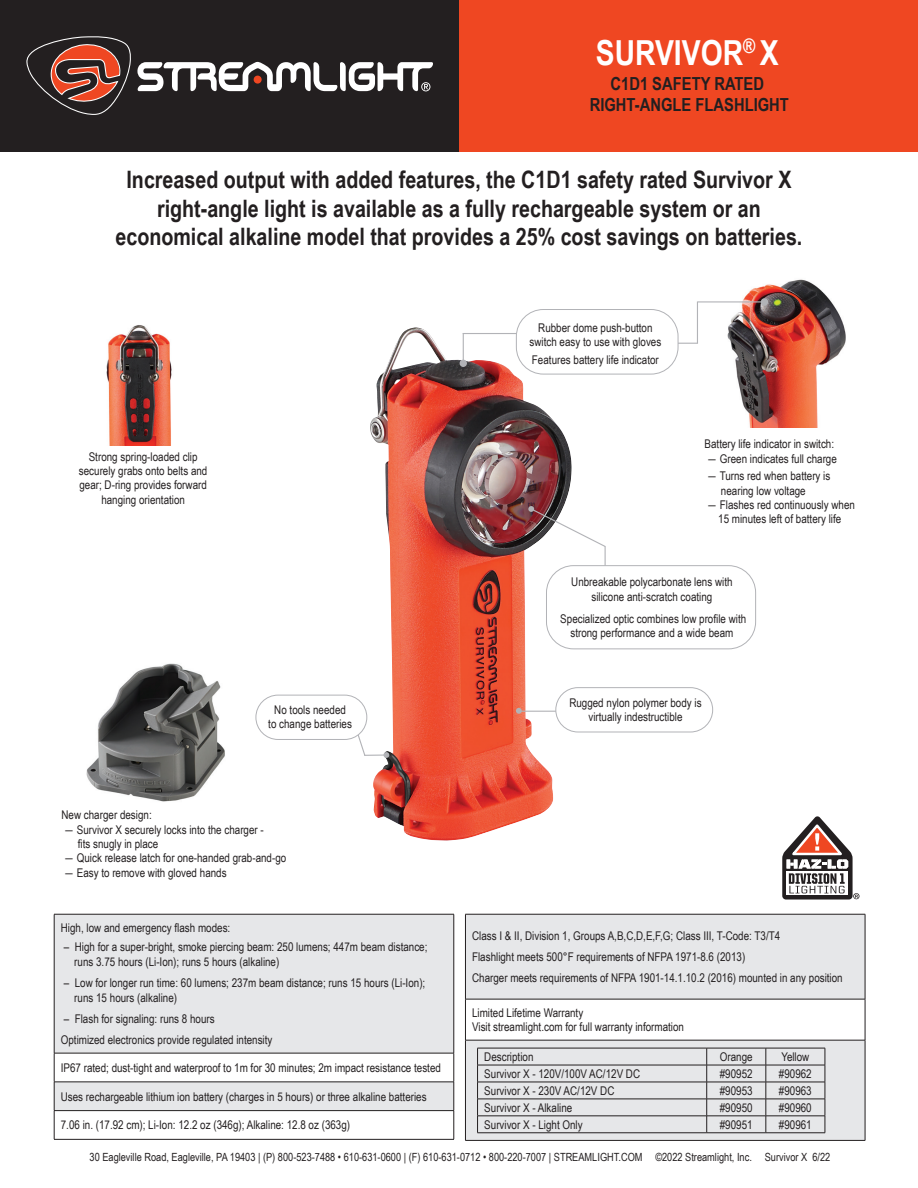
<style>
.page{position:relative;width:918px;height:1188px;background:#fff}
.page>*{position:absolute;margin:0;border:0;box-sizing:border-box;transform-origin:0 0}
.t1{font:700 34.5px "Arial Narrow";color:#fff}
.t2{font:700 24px/28.5px "Arial Narrow";color:#231f20;text-align:center}
.t3{font:700 18px/21px "Arial Narrow";color:#231f20;text-align:center}
.t4{font:12px/14.4px "Arial Narrow";color:#231f20}
.t5{font:11.25px "Arial Narrow";color:#231f20}
</style>
<div class="page">
<img style="left:370px;top:327px;width:202px;height:514px">
<div style="left:459px;top:0;width:459px;height:151px;background:#ef4722"></div>
<div style="left:0;top:0;width:459px;height:151px;background:#231f20"></div>
<svg style="left:26px;top:36px;width:407px;height:79px"></svg>
<svg style="left:55px;top:915px;width:399px;height:195px;background:#e8e9eb"></svg>
<hr style="left:54px;top:1053px;width:400px;height:1px;background:#231f20">
<hr style="left:54px;top:1082px;width:400px;height:1px;background:#231f20">
<hr style="left:54px;top:1110px;width:400px;height:1px;background:#231f20">
<svg style="left:54px;top:1053px;width:1px;height:86px"></svg>
<svg style="left:454px;top:1053px;width:1px;height:86px"></svg>
<hr style="left:54px;top:1139px;width:400px;height:1px;background:#231f20">
<hr style="left:54px;top:914px;width:400px;height:1px;background:#231f20">
<hr style="left:54px;top:914px;width:1px;height:139px;background:#231f20">
<hr style="left:454px;top:914px;width:1px;height:139px;background:#231f20">
<svg style="left:466px;top:915px;width:399px;height:225px;fill:#e6e7e9"></svg>
<hr style="left:465px;top:914px;width:400px;height:1px;background:#231f20">
<hr style="left:465px;top:914px;width:1px;height:85px;background:#231f20">
<hr style="left:865px;top:914px;width:1px;height:85px;background:#231f20">
<hr style="left:465px;top:999px;width:400px;height:1px;background:#231f20">
<hr style="left:465px;top:999px;width:1px;height:41px;background:#231f20">
<hr style="left:865px;top:999px;width:1px;height:41px;background:#231f20">
<hr style="left:465px;top:1040px;width:400px;height:1px;background:#231f20">
<hr style="left:465px;top:1040px;width:1px;height:100px;background:#231f20">
<hr style="left:865px;top:1040px;width:1px;height:100px;background:#231f20">
<hr style="left:465px;top:1140px;width:400px;height:1px;background:#231f20">
<svg style="left:782px;top:816px;width:78px;height:84px"></svg>
<img style="left:722px;top:279px;width:124px;height:148px">
<hr style="left:477px;top:1048px;width:230px;height:1px;background:#231f20">
<hr style="left:707px;top:1048px;width:59px;height:1px;background:#231f20">
<hr style="left:766px;top:1048px;width:59px;height:1px;background:#231f20">
<hr style="left:477px;top:1065px;width:230px;height:1px;background:#231f20">
<hr style="left:707px;top:1065px;width:59px;height:1px;background:#231f20">
<hr style="left:766px;top:1065px;width:59px;height:1px;background:#231f20">
<hr style="left:477px;top:1082px;width:230px;height:1px;background:#231f20">
<hr style="left:707px;top:1082px;width:59px;height:1px;background:#231f20">
<hr style="left:766px;top:1082px;width:59px;height:1px;background:#231f20">
<hr style="left:477px;top:1099px;width:230px;height:1px;background:#231f20">
<hr style="left:707px;top:1099px;width:59px;height:1px;background:#231f20">
<hr style="left:766px;top:1099px;width:59px;height:1px;background:#231f20">
<hr style="left:477px;top:1116px;width:230px;height:1px;background:#231f20">
<svg style="left:477px;top:1048px;width:1px;height:85px"></svg>
<hr style="left:707px;top:1116px;width:59px;height:1px;background:#231f20">
<svg style="left:706px;top:1048px;width:1px;height:85px"></svg>
<hr style="left:766px;top:1116px;width:59px;height:1px;background:#231f20">
<svg style="left:766px;top:1048px;width:1px;height:85px"></svg>
<svg style="left:825px;top:1048px;width:1px;height:85px"></svg>
<hr style="left:477px;top:1133px;width:230px;height:1px;background:#231f20">
<hr style="left:707px;top:1133px;width:59px;height:1px;background:#231f20">
<hr style="left:766px;top:1133px;width:59px;height:1px;background:#231f20">
<img style="left:106px;top:325px;width:66px;height:121px">
<svg style="left:528px;top:506px;width:77px;height:42px"></svg>
<hr style="left:605px;top:546px;width:1px;height:39px;background:#b2b3b7">
<div style="left:546px;top:566px;width:210px;height:83px;background:#fff;border-radius:27px"></div>
<div style="left:546px;top:565px;width:210px;height:84px;border:1px solid #b2b3b7;border-radius:27px"></div>
<hr style="left:644px;top:343px;width:54px;height:1px;background:#b2b3b7">
<div style="left:761px;top:298px;width:7px;height:8px;border:2px solid #b2b3b7;border-radius:50%"></div>
<hr style="left:698px;top:301px;width:64px;height:1px;background:#b2b3b7">
<hr style="left:697px;top:302px;width:1px;height:41px;background:#b2b3b7">
<hr style="left:463px;top:333px;width:54px;height:1px;background:#b2b3b7">
<div style="left:460px;top:360px;width:7px;height:7px;border:2px solid #b2b3b7;border-radius:50%"></div>
<svg style="left:460px;top:333px;width:6px;height:33px"></svg>
<div style="left:516px;top:310px;width:162px;height:64px;background:#fff;border-radius:27px"></div>
<div style="left:516px;top:309px;width:162px;height:65px;border:1px solid #b2b3b7;border-radius:27px"></div>
<img style="left:86px;top:663px;width:139px;height:139px">
<hr style="left:364px;top:754px;width:22px;height:2px;background:#b2b3b7">
<svg style="left:383px;top:752px;width:7px;height:6px"></svg>
<svg style="left:353px;top:726px;width:13px;height:30px"></svg>
<div style="left:256px;top:695px;width:111px;height:44px;background:#fff;border-radius:22px"></div>
<div style="left:256px;top:695px;width:111px;height:45px;border:1px solid #b2b3b7;border-radius:22px"></div>
<svg style="left:516px;top:708px;width:6px;height:6px"></svg>
<hr style="left:521px;top:711px;width:54px;height:1px;background:#b2b3b7">
<div style="left:556px;top:688px;width:157px;height:44px;background:#fff;border-radius:22px"></div>
<div style="left:555px;top:687px;width:158px;height:45px;border:1px solid #b2b3b7;border-radius:22px"></div>
<h1 class="t1" style="left:596px;top:27px;width:184px">SURVIVOR<sup>®</sup> X</h1>
<h3 class="t3" style="left:590px;top:73px;width:201px">C1D1 SAFETY RATED<br>RIGHT-ANGLE FLASHLIGHT</h3>
<h2 class="t2" style="left:116px;top:164px;width:688px">Increased output with added features, the C1D1 safety rated Survivor X right-angle light is available as a fully rechargeable system or an economical alkaline model that provides a 25% cost savings on batteries.</h2>
<p class="t4" style="left:79px;top:449px;width:130px;text-align:center">Strong spring-loaded clip securely grabs onto belts and gear; D-ring provides forward hanging orientation</p>
<p class="t4" style="left:530px;top:320px;width:133px;text-align:center">Rubber dome push-button switch easy to use with gloves</p>
<p class="t4" style="left:532px;top:352px;width:128px">Features battery life indicator</p>
<p class="t4" style="left:705px;top:435px;width:134px;line-height:16.4px">Battery life indicator in switch: ― Green indicates full charge ― Turns red when battery is</p>
<p class="t4" style="left:721px;top:483px;width:86px">nearing low voltage</p>
<p class="t4" style="left:707px;top:497px;width:149px">― Flashes red continuously when</p>
<p class="t4" style="left:718px;top:512px;width:125px">15 minutes left of battery life</p>
<p class="t4" style="left:571px;top:574px;width:163px;line-height:15px;text-align:center">Unbreakable polycarbonate lens with silicone anti-scratch coating</p>
<p class="t4" style="left:560px;top:611px;width:187px;text-align:center">Specialized optic combines low profile with strong performance and a wide beam</p>
<p class="t4" style="left:268px;top:702px;width:85px;text-align:center">No tools needed<br>to change batteries</p>
<p class="t4" style="left:569px;top:695px;width:134px;text-align:center">Rugged nylon polymer body is virtually indestructible</p>
<p class="t4" style="left:62px;top:807px;width:92px">New charger design:</p>
<p class="t4" style="left:64px;top:822px;width:201px">― Survivor X securely locks into the charger -</p>
<p class="t4" style="left:78px;top:836px;width:82px">fits snugly in place</p>
<p class="t4" style="left:64px;top:851px;width:224px">― Quick release latch for one-handed grab-and-go</p>
<p class="t4" style="left:64px;top:865px;width:164px">― Easy to remove with gloved hands</p>
<p class="t4" style="left:61px;top:920px;width:171px">High, low and emergency flash modes:</p>
<p class="t4" style="left:74px;top:939px;width:355px;line-height:15px;text-indent:-10px">– High for a super-bright, smoke piercing beam: 250 lumens; 447m beam distance; runs 3.75 hours (Li-Ion); runs 5 hours (alkaline)</p>
<p class="t4" style="left:74px;top:975px;width:353px;line-height:15px;text-indent:-10px">– Low for longer run time: 60 lumens; 237m beam distance; runs 15 hours (Li-Ion); runs 15 hours (alkaline)</p>
<p class="t4" style="left:61px;top:1008px;width:213px;line-height:21px">– Flash for signaling: runs 8 hours<br>Optimized electronics provide regulated intensity</p>
<p class="t4" style="left:61px;top:1060px;width:382px">IP67 rated; dust-tight and waterproof to 1m for 30 minutes; 2m impact resistance tested</p>
<p class="t4" style="left:61px;top:1089px;width:367px">Uses rechargeable lithium ion battery (charges in 5 hours) or three alkaline batteries</p>
<p class="t4" style="left:61px;top:1117px;width:291px">7.06 in. (17.92 cm); Li-Ion: 12.2 oz (346g); Alkaline: 12.8 oz (363g)</p>
<p class="t4" style="left:472px;top:925px;width:372px;line-height:20.9px">Class I &amp; II, Division 1, Groups A,B,C,D,E,F,G; Class III, T-Code: T3/T4<br>Flashlight meets 500°F requirements of NFPA 1971-8.6 (2013)<br>Charger meets requirements of NFPA 1901-14.1.10.2 (2016) mounted in any position</p>
<p class="t4" style="left:472px;top:1005px;width:214px">Limited Lifetime Warranty<br>Visit streamlight.com for full warranty information</p>
<p class="t4" style="left:484px;top:1049px;width:51px">Description</p>
<p class="t4" style="left:720px;top:1049px;width:34px">Orange</p>
<p class="t4" style="left:781px;top:1049px;width:30px">Yellow</p>
<p class="t4" style="left:484px;top:1066px;width:157px">Survivor X - 120V/100V AC/12V DC</p>
<p class="t4" style="left:720px;top:1066px;width:34px">#90952</p>
<p class="t4" style="left:779px;top:1066px;width:34px">#90962</p>
<p class="t4" style="left:484px;top:1083px;width:132px">Survivor X - 230V AC/12V DC</p>
<p class="t4" style="left:720px;top:1083px;width:34px">#90953</p>
<p class="t4" style="left:779px;top:1083px;width:34px">#90963</p>
<p class="t4" style="left:484px;top:1100px;width:90px">Survivor X - Alkaline</p>
<p class="t4" style="left:720px;top:1100px;width:34px">#90950</p>
<p class="t4" style="left:779px;top:1100px;width:34px">#90960</p>
<p class="t4" style="left:484px;top:1117px;width:100px">Survivor X - Light Only</p>
<p class="t4" style="left:720px;top:1117px;width:34px">#90951</p>
<p class="t4" style="left:779px;top:1117px;width:34px">#90961</p>
<p class="t5" style="left:90px;top:1148px;width:742px">30 Eagleville Road, Eagleville, PA 19403 | (P) 800-523-7488 • 610-631-0600 | (F) 610-631-0712 • 800-220-7007 | STREAMLIGHT.COM ©2022 Streamlight, Inc. Survivor X 6/22</p>
</div>
